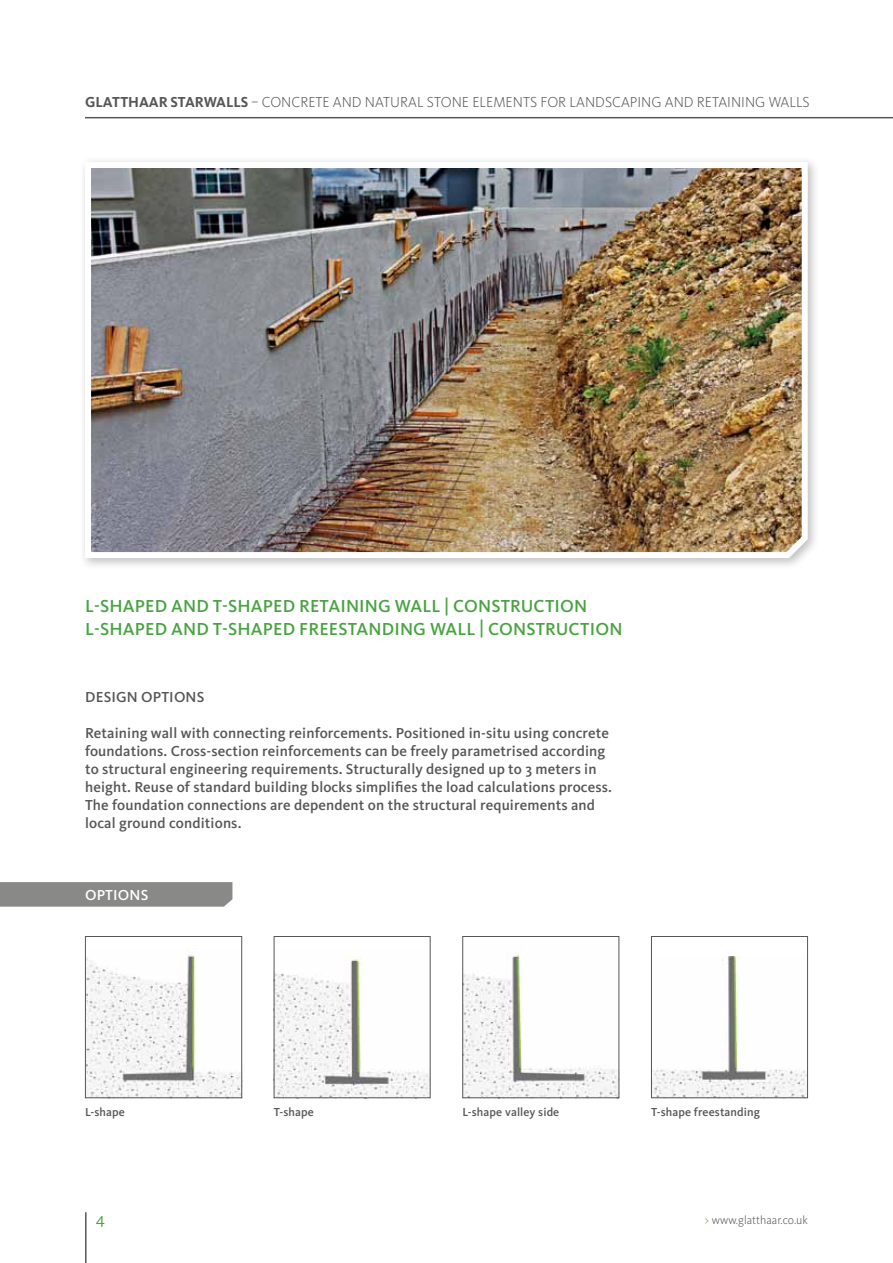
<style>
.page{position:relative;width:893px;height:1263px;background:#fff}
.page>*{position:absolute;margin:0;border:0;box-sizing:border-box;transform-origin:0 0}
.t1{font:500 18px/22.5px "Kievit OT";letter-spacing:.01em;color:#48a341}
.t2{font:16.5px "Kievit";color:#48a341}
.t3{font:500 15px/18px "Kievit OT";letter-spacing:.01em;color:#565655}
.t4{font:300 15px "Kievit OT";color:#565655}
.t5{font:500 15px "Kievit OT";letter-spacing:.01em;color:#fff}
.t6{font:500 12px "Kievit OT";letter-spacing:.01em;color:#565655}
.t7{font:300 12px "Kievit OT";color:#565655}
.s1{font-weight:700}
.s2{color:#48a341}
</style>
<div class="page">
<hr style="left:85px;top:1212px;width:2px;height:51px;background:#565655">
<hr style="left:85px;top:117px;width:808px;height:1px;background:#565655">
<div style="left:79px;top:156px;width:741px;height:414px;background:#000;opacity:.25"></div>
<img style="left:82px;top:159px;width:729px;height:402px">
<img style="left:87px;top:954px;width:153px;height:142px">
<div style="left:85px;top:936px;width:157px;height:162px;border:1px solid #565655"></div>
<img style="left:276px;top:956px;width:153px;height:140px">
<div style="left:274px;top:936px;width:157px;height:162px;border:1px solid #565655"></div>
<img style="left:653px;top:956px;width:153px;height:140px">
<div style="left:651px;top:936px;width:157px;height:162px;border:1px solid #565655"></div>
<img style="left:464px;top:953px;width:153px;height:143px">
<div style="left:462px;top:936px;width:157px;height:162px;border:1px solid #565655"></div>
<svg style="left:0;top:882px;width:232px;height:25px;background:#8b8b8a"></svg>
<p class="t4" style="left:85px;top:94px;width:725px"><span class="s1">GLATTHAAR STARWALLS</span> – CONCRETE AND NATURAL STONE ELEMENTS FOR LANDSCAPING AND RETAINING WALLS</p>
<p class="t1" style="left:85px;top:595px;width:381px">L-shaped an d T-shaped retain ing wall | con</p>
<p class="t1" style="left:85px;top:595px;width:489px;text-indent:406px">struction<br>L-shaped an d T-shaped freestan ding wall | con</p>
<p class="t1" style="left:526px;top:617px;width:83px">struction</p>
<p class="t3" style="left:85px;top:688px;width:121px">Design Options</p>
<p class="t3" style="left:85px;top:724px;width:529px">Retaining wall with connecting reinforcements. Positioned in-situ using concrete foundations. Cross-section reinforcements can be freely parametrised according to structural engineering requirements. Structurally designed up to 3 meters in height. Reuse of standard building blocks simplifies the load calculations process.<br>The foundation connections are dependent on the structural requirements and local ground conditions.</p>
<p class="t5" style="left:85px;top:886px;width:65px">Options</p>
<p class="t6" style="left:85px;top:1105px;width:41px">L-shape</p>
<p class="t6" style="left:274px;top:1105px;width:42px">T-shape</p>
<p class="t6" style="left:462px;top:1105px;width:98px">L-shape valley side</p>
<p class="t6" style="left:651px;top:1105px;width:111px">T-shape freestanding</p>
<p class="t2" style="left:96px;top:1209px;width:11px">4</p>
<p class="t7" style="left:705px;top:1213px;width:105px"><span class="s2">&gt;</span> WWW.GLATTHAAR.CO.UK</p>
</div>
